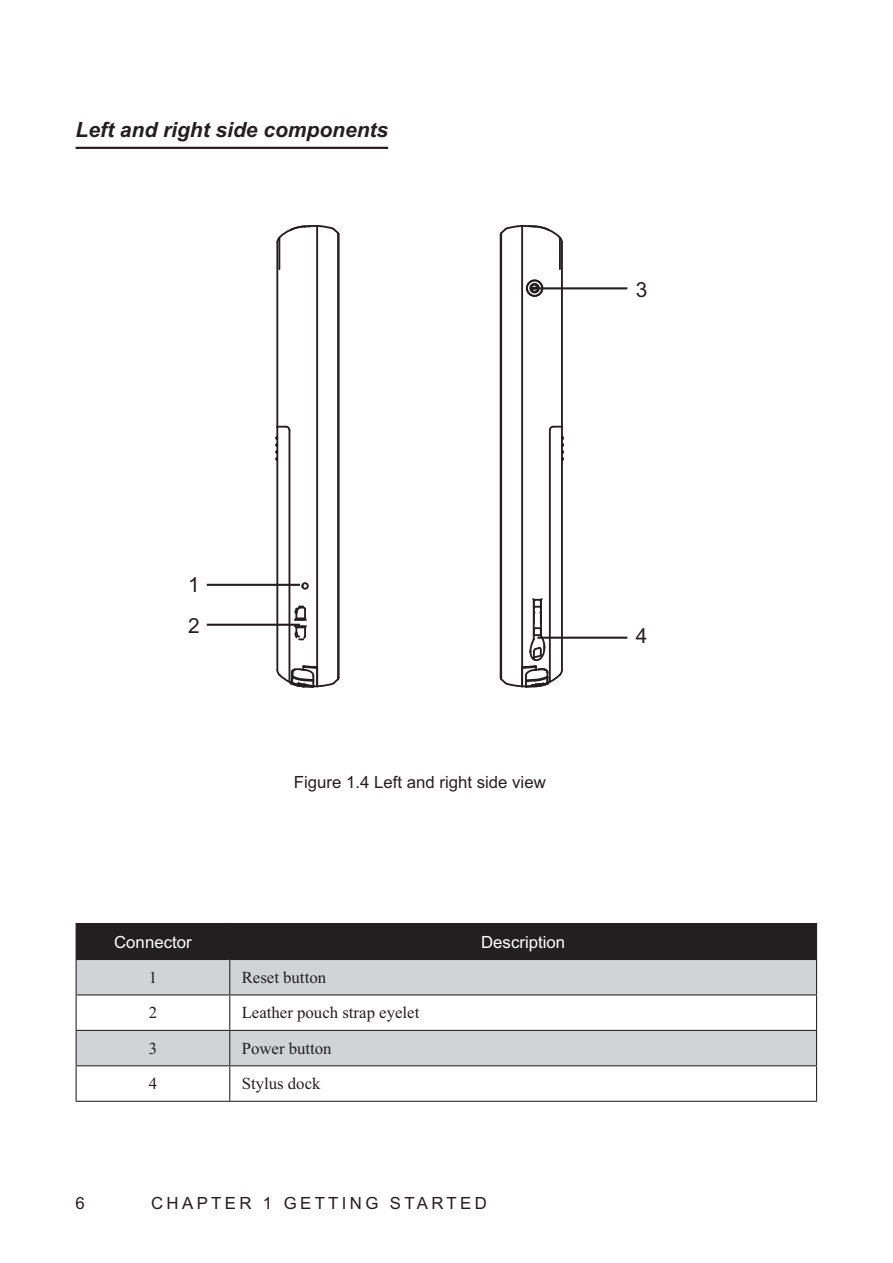
<style>
.page{position:relative;width:893px;height:1263px;background:#fff}
.page>*{position:absolute;margin:0;border:0;box-sizing:border-box;transform-origin:0 0}
.t1{font:italic 700 21px "Arial";color:#231f20}
.t2{font:20.85px/41.1px "Arial";color:#231f20}
.t3{font:16.8px "Times New Roman";color:#231f20}
.t4{font:16.8px "Arial";color:#231f20}
.t5{font:16.8px "Arial";letter-spacing:.2em;color:#231f20}
.t6{font:16.8px "Arial";color:#fff}
</style>
<div class="page">
<hr style="left:76px;top:147px;width:312px;height:2px;background:#231f20">
<div style="left:77px;top:924px;width:739px;height:35px;background:#231f20"></div>
<svg style="left:77px;top:960px;width:739px;height:105px;fill:#d1d3d4"></svg>
<hr style="left:76px;top:923px;width:154px;height:1px;background:#231f20">
<hr style="left:76px;top:924px;width:1px;height:35px;background:#231f20">
<hr style="left:230px;top:923px;width:587px;height:1px;background:#231f20">
<hr style="left:229px;top:924px;width:1px;height:35px;background:#231f20">
<hr style="left:816px;top:924px;width:1px;height:35px;background:#231f20">
<hr style="left:76px;top:959px;width:154px;height:1px;background:#231f20">
<hr style="left:76px;top:960px;width:1px;height:34px;background:#231f20">
<hr style="left:230px;top:959px;width:587px;height:1px;background:#231f20">
<hr style="left:229px;top:960px;width:1px;height:34px;background:#231f20">
<hr style="left:816px;top:960px;width:1px;height:34px;background:#231f20">
<hr style="left:76px;top:994px;width:154px;height:1px;background:#231f20">
<hr style="left:76px;top:995px;width:1px;height:35px;background:#231f20">
<hr style="left:230px;top:994px;width:587px;height:1px;background:#231f20">
<hr style="left:229px;top:995px;width:1px;height:35px;background:#231f20">
<hr style="left:816px;top:995px;width:1px;height:35px;background:#231f20">
<hr style="left:76px;top:1030px;width:154px;height:1px;background:#231f20">
<hr style="left:76px;top:1031px;width:1px;height:34px;background:#231f20">
<hr style="left:230px;top:1030px;width:587px;height:1px;background:#231f20">
<hr style="left:229px;top:1031px;width:1px;height:34px;background:#231f20">
<hr style="left:816px;top:1031px;width:1px;height:34px;background:#231f20">
<hr style="left:76px;top:1065px;width:154px;height:1px;background:#231f20">
<hr style="left:76px;top:1066px;width:1px;height:35px;background:#231f20">
<hr style="left:230px;top:1065px;width:587px;height:1px;background:#231f20">
<hr style="left:229px;top:1066px;width:1px;height:35px;background:#231f20">
<hr style="left:816px;top:1066px;width:1px;height:35px;background:#231f20">
<hr style="left:76px;top:1101px;width:741px;height:1px;background:#231f20">
<hr style="left:207px;top:584px;width:93px;height:2px;background:#231f20">
<hr style="left:534px;top:287px;width:93px;height:2px;background:#231f20">
<hr style="left:537px;top:637px;width:90px;height:2px;background:#231f20">
<hr style="left:207px;top:624px;width:93px;height:2px;background:#231f20">
<hr style="left:276px;top:427px;width:2px;height:243px;background:#231f20">
<hr style="left:276px;top:242px;width:2px;height:185px;background:#231f20">
<hr style="left:278px;top:238px;width:2px;height:31px;background:#231f20">
<hr style="left:288px;top:430px;width:2px;height:252px;background:#231f20">
<hr style="left:316px;top:226px;width:2px;height:442px;background:#231f20">
<hr style="left:337px;top:233px;width:2px;height:446px;background:#231f20">
<hr style="left:338px;top:234px;width:2px;height:444px;background:#231f20">
<svg style="left:276px;top:225px;width:64px;height:19px"></svg>
<svg style="left:275px;top:424px;width:16px;height:38px"></svg>
<div style="left:301px;top:582px;width:8px;height:8px;border:2px solid #231f20;border-radius:50%"></div>
<svg style="left:276px;top:661px;width:64px;height:27px"></svg>
<svg style="left:292px;top:605px;width:15px;height:36px"></svg>
<hr style="left:500px;top:233px;width:2px;height:446px;background:#231f20">
<hr style="left:521px;top:226px;width:2px;height:442px;background:#231f20">
<hr style="left:533px;top:600px;width:2px;height:39px;background:#231f20">
<hr style="left:540px;top:600px;width:2px;height:36px;background:#231f20">
<hr style="left:549px;top:430px;width:2px;height:252px;background:#231f20">
<hr style="left:559px;top:238px;width:2px;height:31px;background:#231f20">
<hr style="left:561px;top:427px;width:2px;height:243px;background:#231f20">
<hr style="left:561px;top:242px;width:2px;height:185px;background:#231f20">
<div style="left:526px;top:280px;width:17px;height:17px;border:2px solid #231f20;border-radius:50%"></div>
<div style="left:530px;top:284px;width:9px;height:9px;border:2px solid #231f20;border-radius:50%"></div>
<div style="left:529px;top:283px;width:11px;height:10px;border:2px solid #231f20;border-radius:50%"></div>
<svg style="left:499px;top:224px;width:64px;height:20px"></svg>
<div style="left:526px;top:279px;width:17px;height:18px;border:2px solid #231f20;border-radius:50%"></div>
<svg style="left:548px;top:424px;width:16px;height:38px"></svg>
<svg style="left:532px;top:598px;width:11px;height:16px"></svg>
<svg style="left:499px;top:627px;width:65px;height:61px"></svg>
<p class="t1" style="left:76px;top:122px;width:314px">Left and right side components</p>
<p class="t2" style="left:636px;top:271px;width:13px">3</p>
<p class="t2" style="left:188px;top:566px;width:13px">1<br>2</p>
<p class="t4" style="left:294px;top:776px;width:254px">Figure 1.4 Left and right side view</p>
<p class="t6" style="left:114px;top:936px;width:79px">Connector</p>
<p class="t6" style="left:481px;top:936px;width:85px">Description</p>
<p class="t3" style="left:149px;top:971px;width:10px">1</p>
<p class="t3" style="left:242px;top:971px;width:86px">Reset button</p>
<p class="t3" style="left:149px;top:1007px;width:10px">2</p>
<p class="t3" style="left:242px;top:1007px;width:179px">Leather pouch strap eyelet</p>
<p class="t3" style="left:149px;top:1042px;width:10px">3</p>
<p class="t3" style="left:242px;top:1042px;width:92px">Power button</p>
<p class="t3" style="left:149px;top:1078px;width:10px">4</p>
<p class="t3" style="left:242px;top:1078px;width:80px">Stylus dock</p>
<p class="t4" style="left:76px;top:1197px;width:11px">6</p>
<p class="t5" style="left:151px;top:1197px;width:337px">CHAPTER 1 GETTING STARTED</p>
<p class="t2" style="left:636px;top:617px;width:13px">4</p>
</div>
